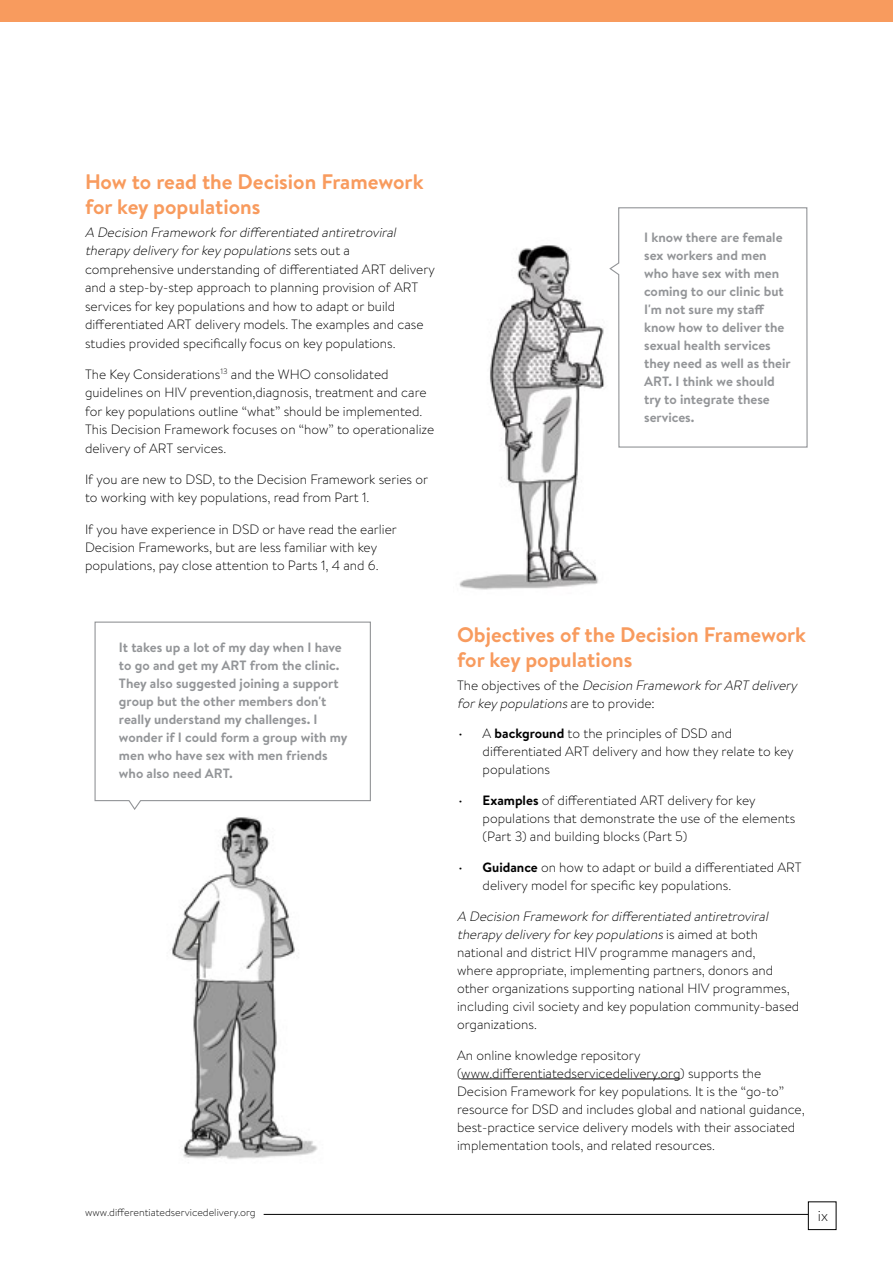
<style>
.page{position:relative;width:893px;height:1263px;background:#fff}
.page>*{position:absolute;margin:0;border:0;box-sizing:border-box;transform-origin:0 0}
.t1{font:700 21px/25.5px "Brandon Text";color:#f89b5e}
.t2{font:300 15px "Brandon Text";color:#000}
.t3{font:300 13.5px/18px "Brandon Text";color:#000}
.t4{font:700 13.5px/18px "Brandon Text";color:#939598}
.t5{font:italic 300 13.5px/18px "Brandon Text";color:#000}
.t6{font:300 10.5px "Brandon Text";color:#000}
.s1{font-style:italic}
.s2{font-style:normal}
.s3{font-weight:700}
</style>
<div class="page">
<div style="left:0;top:0;width:893px;height:21px;background:#f89b5e"></div>
<svg style="left:94px;top:621px;width:277px;height:183px"></svg>
<svg style="left:618px;top:207px;width:190px;height:241px"></svg>
<img style="left:459px;top:238px;width:189px;height:352px">
<img style="left:130px;top:804px;width:188px;height:355px">
<hr style="left:461px;top:1078px;width:219px;height:1px;background:#000">
<hr style="left:264px;top:1214px;width:544px;height:1px;background:#000">
<div style="left:808px;top:1202px;width:28px;height:28px;border:1px solid #000"></div>
<h1 class="t1" style="left:85px;top:168px;width:340px">How to read the Decision Framework for key populations</h1>
<p class="t3" style="left:85px;top:223px;width:351px;line-height:18.5px"><span class="s1">A Decision Frameworkfordifferentiated antiretroviral therapydeliveryforkeypopulations</span>s e t s o u t a comprehensive understanding of differentiated ART delivery and a step-by-step approach to planning provision of ART services for key populations and how to adapt or build differentiated ART delivery models. The examples and case studies provided specifically focus on key populations.</p>
<p class="t3" style="left:85px;top:364px;width:351px;line-height:18.5px">The Key Considerations<sup>13</sup> and the WHO consolidated guidelines on HIV prevention,diagnosis, treatment and care for key populations outline “what” should be implemented.<br>This Decision Framework focuses on “how” to operationalize delivery of ART services.</p>
<p class="t3" style="left:85px;top:469px;width:344px;line-height:18.5px">If you are new to DSD, to the Decision Framework series or to working with key populations, read from Part 1.</p>
<p class="t3" style="left:85px;top:519px;width:313px;line-height:18.5px">If you have experience in DSD or have read the earlier<br>Decision Frameworks, but are less familiar with key populations, pay close attention to Parts 1, 4 and 6.</p>
<p class="t4" style="left:119px;top:638px;width:230px">It takes up a lot of my day when I have to go and get my ART from the clinic.<br>They also suggested joining a support group but the other members don't really understand my challenges. I wonder if I could form a group with my men who have sex with men friends who also need ART.</p>
<p class="t6" style="left:85px;top:1205px;width:172px">www.differentiatedservicedelivery.org</p>
<p class="t4" style="left:644px;top:228px;width:148px">I know there are female sex workers and men who have sex with men coming to our clinic but<br>I'm not sure my staff know how to deliver the sexual health services they need as well as their<br>ART. I think we should try to integrate these services.</p>
<h1 class="t1" style="left:457px;top:621px;width:351px">Objectives of the Decision Framework for key populations</h1>
<p class="t5" style="left:457px;top:675px;width:345px"><span class="s2">T h e o bj e c t i ve s o f t h e</span> Decision FrameworkforART delivery forkeypopulations<span class="s2">a re to p rov i d e :</span></p>
<p class="t3" style="left:483px;top:724px;width:312px;text-indent:-24px">• A <span class="s3">background</span> to the principles of DSD and differentiated ART delivery and how they relate to key populations</p>
<p class="t3" style="left:483px;top:791px;width:314px;text-indent:-24px">• <span class="s3">Examples</span> of differentiated ART delivery for key populations that demonstrate the use of the elements (Part 3) and building blocks (Part 5)</p>
<p class="t3" style="left:483px;top:858px;width:321px;text-indent:-24px">• <span class="s3">Guidance</span> on how to adapt or build a differentiated ART delivery model for specific key populations.</p>
<p class="t3" style="left:457px;top:907px;width:344px"><span class="s1">A Decision Frameworkfordifferentiated antiretroviral therapydeliveryforkeypopulations</span>i s a i m e d a t b o t h national and district HIV programme managers and,<br>where appropriate, implementing partners, donors and other organizations supporting national HIV programmes, including civil society and key population community-based organizations.</p>
<p class="t3" style="left:457px;top:1045px;width:349px">An online knowledge repository (www.differentiatedservicedelivery.org) supports the Decision Framework for key populations. It is the “go-to” resource for DSD and includes global and national guidance, best-practice service delivery models with their associated implementation tools, and related resources.</p>
<p class="t2" style="left:818px;top:1206px;width:12px">ix</p>
</div>
